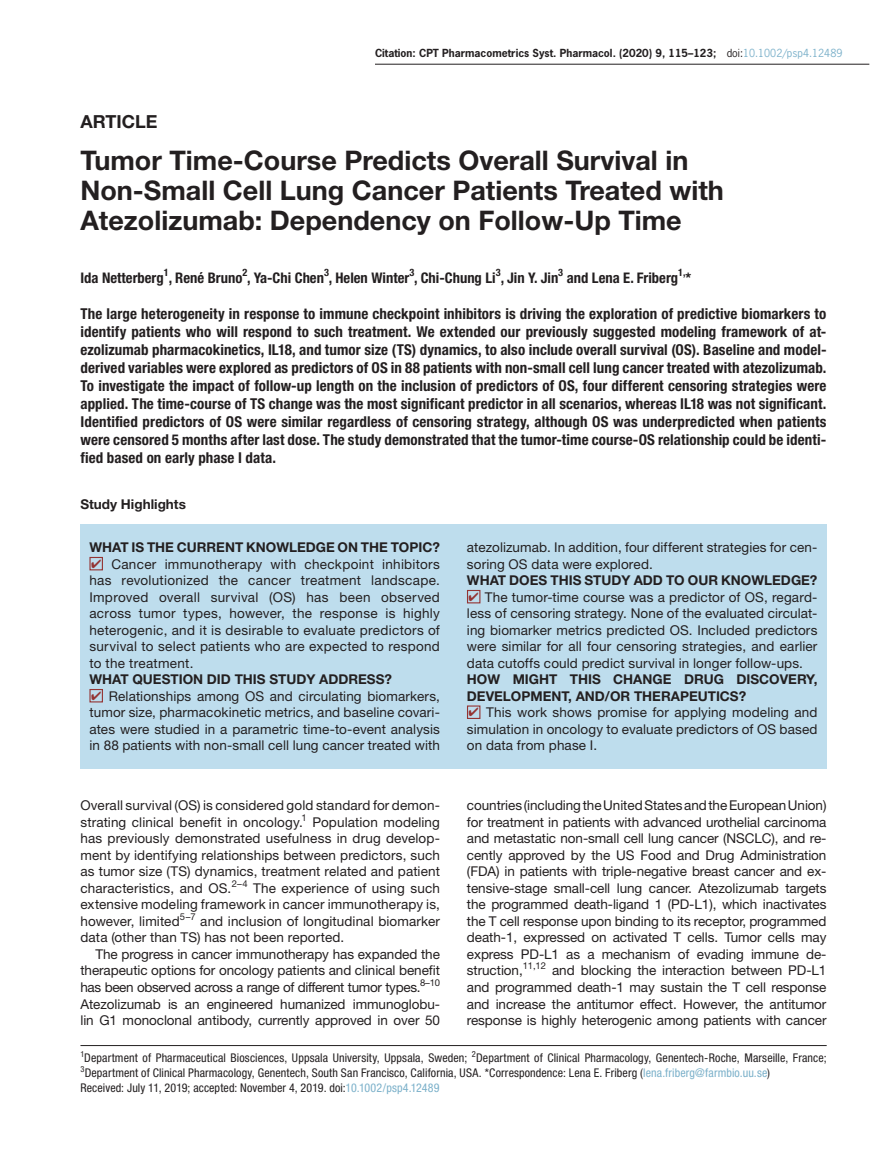
<style>
.page{position:relative;width:891px;height:1175px;background:#fff}
.page>*{position:absolute;margin:0;border:0;box-sizing:border-box;transform-origin:0 0}
.t1{font:700 27px/30px "Helvetica Neue LT Std";color:#231f20}
.t2{font:700 18px "Helvetica Neue LT Std";color:#231f20}
.t3{font:700 condensed 15px/18px "Helvetica Neue LT Std";letter-spacing:.005em;color:#231f20;text-align:justify}
.t4{font:700 condensed 14.7px "Helvetica Neue LT Std";color:#231f20}
.t5{font:13.5px/16.5px "Helvetica Neue LT Std";letter-spacing:.01em;color:#231f20;text-align:justify}
.t6{font:700 13.5px/16.5px "Helvetica Neue LT Std";color:#231f20}
.t7{font:condensed 12px/15px "Helvetica Neue LT Std";letter-spacing:.01em;color:#231f20}
.t8{font:700 10.5px "News Gothic Std";color:#231f20}
.s1{font-weight:400}
.s2{font-weight:400;color:#7cb1ca}
.s3{color:#943433}
.s4{color:#7cb1ca}
</style>
<div class="page">
<hr style="left:375px;top:64px;width:494px;height:1px;background:#231f20">
<hr style="left:80px;top:1045px;width:747px;height:1px;background:#231f20">
<div style="left:80px;top:481px;width:746px;height:287px;background:#bedded"></div>
<div style="left:68px;top:478px;width:770px;height:46px;background:#fff"></div>
<div style="left:89px;top:557px;width:14px;height:13px;border:1px solid #943433"></div>
<div style="left:89px;top:689px;width:14px;height:13px;border:1px solid #943433"></div>
<div style="left:467px;top:590px;width:13px;height:13px;border:1px solid #943433"></div>
<div style="left:467px;top:705px;width:13px;height:14px;border:1px solid #943433"></div>
<p class="t8" style="left:375px;top:46px;width:469px">Citation: CPT Pharmacometrics Syst. Pharmacol. (2020) 9, 115–123; <span class="s1">doi:</span><span class="s2">10.1002/psp4.12489</span></p>
<h2 class="t2" style="left:80px;top:111px;width:78px">ARTICLE</h2>
<h1 class="t1" style="left:80px;top:145px;width:645px">Tumor Time-Course Predicts Overall Survival in<br>Non-Small Cell Lung Cancer Patients Treated with<br>Atezolizumab: Dependency on Follow-Up Time</h1>
<p class="t4" style="left:80px;top:269px;width:612px">Ida Netterberg<sup>1</sup>, René Bruno<sup>2</sup>, Ya-Chi Chen<sup>3</sup>, Helen Winter<sup>3</sup>, Chi-Chung Li<sup>3</sup>, Jin Y. Jin<sup>3</sup> and Lena E. Friberg<sup>1,</sup>*</p>
<p class="t3" style="left:80px;top:304px;width:748px">The large heterogeneity in response to immune checkpoint inhibitors is driving the exploration of predictive biomarkers to identify patients who will respond to such treatment. We extended our previously suggested modeling framework of at&shy;ezolizumab pharmacokinetics, IL18, and tumor size (TS) dynamics, to also include overall survival (OS). Baseline and model&shy;derived variables were explored as predictors of OS in 88 patients with non-small cell lung cancer treated with atezolizumab.<br>To investigate the impact of follow-up length on the inclusion of predictors of OS, four different censoring strategies were applied. The time-course of TS change was the most significant predictor in all scenarios, whereas IL18 was not significant.<br>Identified predictors of OS were similar regardless of censoring strategy, although OS was underpredicted when patients were censored 5 months after last dose. The study demonstrated that the tumor-time course-OS relationship could be identi&shy;fied based on early phase I data.</p>
<p class="t6" style="left:80px;top:496px;width:107px">Study Highlights</p>
<p class="t6" style="left:89px;top:538px;width:352px">WHAT IS THE CURRENT KNOWLEDGE ON THE TOPIC?</p>
<p class="t5" style="left:89px;top:555px;width:352px"><span class="s3">✔</span> Cancer immunotherapy with checkpoint inhibitors has revolutionized the cancer treatment landscape.<br>Improved overall survival (OS) has been observed across tumor types, however, the response is highly heterogenic, and it is desirable to evaluate predictors of survival to select patients who are expected to respond to the treatment.</p>
<p class="t6" style="left:89px;top:670px;width:304px">WHAT QUESTION DID THIS STUDY ADDRESS?</p>
<p class="t5" style="left:89px;top:687px;width:352px"><span class="s3">✔</span> Relationships among OS and circulating biomarkers, tumor size, pharmacokinetic metrics, and baseline covari&shy;ates were studied in a parametric time-to-event analysis in 88 patients with non-small cell lung cancer treated with</p>
<p class="t5" style="left:467px;top:539px;width:352px">atezolizumab. In addition, four different strategies for cen&shy;soring OS data were explored.</p>
<p class="t6" style="left:467px;top:571px;width:352px">WHAT DOES THIS STUDY ADD TO OUR KNOWLEDGE?</p>
<p class="t5" style="left:467px;top:588px;width:352px"><span class="s3">✔</span> The tumor-time course was a predictor of OS, regard&shy;less of censoring strategy. None of the evaluated circulat&shy;ing biomarker metrics predicted OS. Included predictors were similar for all four censoring strategies, and earlier data cutoffs could predict survival in longer follow-ups.</p>
<p class="t6" style="left:467px;top:670px;width:352px">HOW MIGHT THIS CHANGE DRUG DISCOVERY,<br>DEVELOPMENT, AND/OR THERAPEUTICS?</p>
<p class="t5" style="left:467px;top:704px;width:352px"><span class="s3">✔</span> This work shows promise for applying modeling and simulation in oncology to evaluate predictors of OS based on data from phase I.</p>
<p class="t5" style="left:467px;top:797px;width:361px">countries (including the United States and the European Union) for treatment in patients with advanced urothelial carcinoma and metastatic non-small cell lung cancer (NSCLC), and re&shy;cently approved by the US Food and Drug Administration (FDA) in patients with triple-negative breast cancer and ex&shy;tensive-stage small-cell lung cancer. Atezolizumab targets the programmed death-ligand 1 (PD-L1), which inactivates the T cell response upon binding to its receptor, programmed death-1, expressed on activated T cells. Tumor cells may express PD-L1 as a mechanism of evading immune de&shy;struction,<sup>11,12</sup> and blocking the interaction between PD-L1 and programmed death-1 may sustain the T cell response and increase the antitumor effect. However, the antitumor response is highly heterogenic among patients with cancer</p>
<p class="t7" style="left:80px;top:1050px;width:748px"><sup>1</sup>Department of Pharmaceutical Biosciences, Uppsala University, Uppsala, Sweden; <sup>2</sup>Department of Clinical Pharmacology, Genentech-Roche, Marseille, France;<br><sup>3</sup>Department of Clinical Pharmacology, Genentech, South San Francisco, California, USA. *Correspondence: Lena E. Friberg (<span class="s4">lena.friberg@farmbio.uu.se</span>)<br>Received: July 11, 2019; accepted: November 4, 2019. doi:<span class="s4">10.1002/psp4.12489</span></p>
<p class="t5" style="left:80px;top:797px;width:361px">Overall survival (OS) is considered gold standard for demon&shy;strating clinical benefit in oncology.<sup>1</sup> Population modeling has previously demonstrated usefulness in drug develop&shy;ment by identifying relationships between predictors, such as tumor size (TS) dynamics, treatment related and patient characteristics, and OS.<sup>2–4</sup> The experience of using such extensive modeling framework in cancer immunotherapy is, however, limited<sup>5–7</sup> and inclusion of longitudinal biomarker data (other than TS) has not been reported.</p>
<p class="t5" style="left:80px;top:945px;width:361px;text-indent:15px">The progress in cancer immunotherapy has expanded the therapeutic options for oncology patients and clinical benefit has been observed across a range of different tumor types.<sup>8–10<br></sup>Atezolizumab is an engineered humanized immunoglobu&shy;lin G1 monoclonal antibody, currently approved in over 50</p>
</div>
